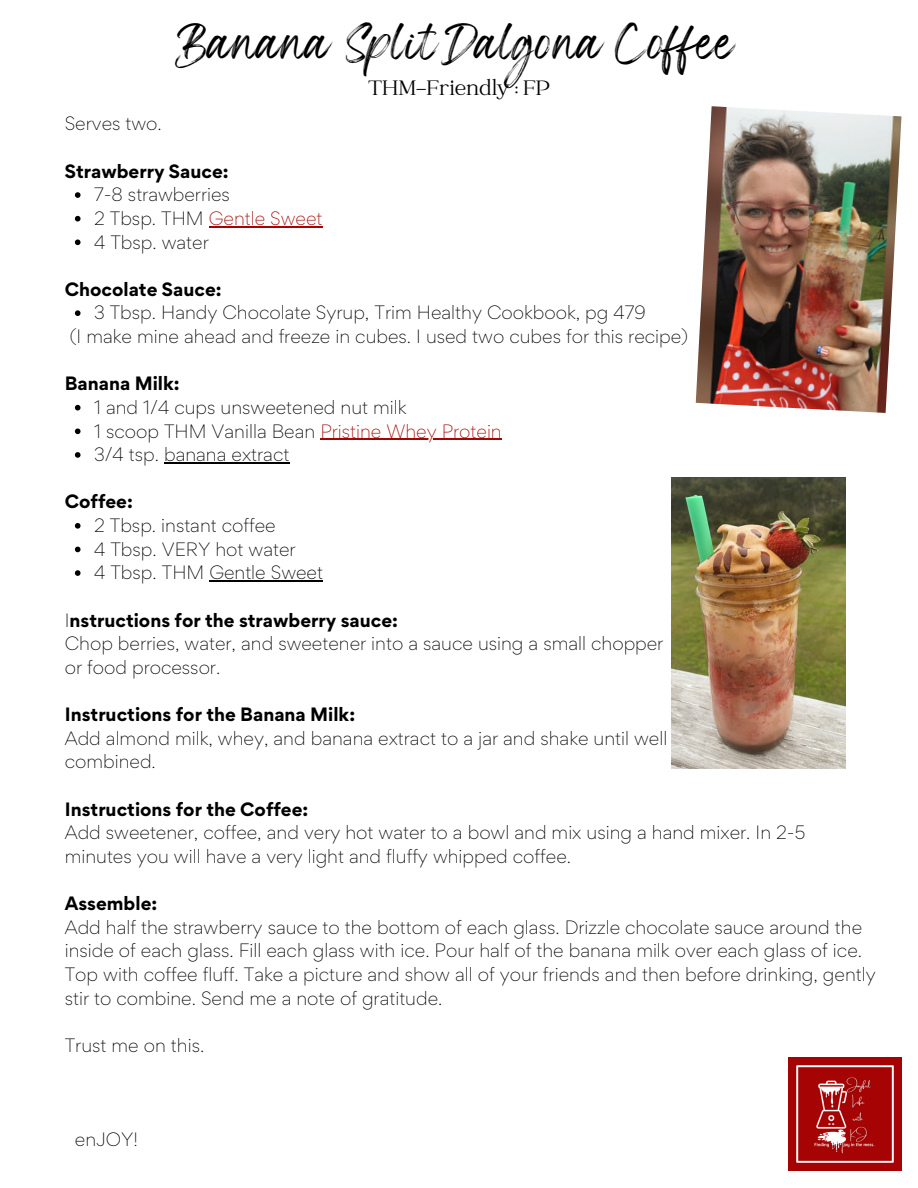
<style>
.page{position:relative;width:918px;height:1188px;background:#fff}
.page>*{position:absolute;margin:0;border:0;box-sizing:border-box;transform-origin:0 0}
.t1{font:27.75px "Wonderful Branding";color:#000}
.t2{font:22.95px "Catchy Mager";color:#000}
.t3{font:300 17.25px/23.7px "Gordita";color:#000}
.t4{font:700 17.25px "Gordita";color:#000}
.s1{color:#a60404}
.s2{font-weight:700}
</style>
<div class="page">
<img style="left:789px;top:1058px;width:112px;height:112px">
<svg style="left:75px;top:192px;width:6px;height:6px"></svg>
<svg style="left:75px;top:216px;width:6px;height:6px"></svg>
<hr style="left:209px;top:226px;width:113px;height:1px;background:#a60404">
<svg style="left:75px;top:240px;width:6px;height:5px"></svg>
<svg style="left:75px;top:310px;width:6px;height:6px"></svg>
<svg style="left:75px;top:405px;width:6px;height:6px"></svg>
<svg style="left:75px;top:429px;width:6px;height:5px"></svg>
<hr style="left:320px;top:439px;width:182px;height:1px;background:#a60404">
<svg style="left:75px;top:452px;width:6px;height:6px"></svg>
<hr style="left:164px;top:462px;width:125px;height:1px;background:#000">
<svg style="left:75px;top:523px;width:6px;height:6px"></svg>
<svg style="left:75px;top:547px;width:6px;height:5px"></svg>
<svg style="left:75px;top:570px;width:6px;height:6px"></svg>
<hr style="left:209px;top:580px;width:114px;height:2px;background:#000">
<img style="left:696px;top:106px;width:205px;height:307px">
<img style="left:671px;top:477px;width:175px;height:292px">
<h1 class="t1" style="left:182px;top:36px;width:556px">Banana Split Dalgona Coffee</h1>
<h2 class="t2" style="left:368px;top:77px;width:183px">THM-Friendly : FP</h2>
<p class="t3" style="left:65px;top:112px;width:99px">Serves two.</p>
<p class="t4" style="left:65px;top:159px;width:165px">Strawberry Sauce:</p>
<p class="t3" style="left:94px;top:183px;width:230px">7-8 strawberries<br>2 Tbsp. THM <span class="s1">Gentle Sweet<br></span>4 Tbsp. water</p>
<p class="t4" style="left:65px;top:277px;width:158px">Chocolate Sauce:</p>
<p class="t3" style="left:70px;top:324px;width:620px">(I make mine ahead and freeze in cubes. I used two cubes for this recipe)</p>
<p class="t4" style="left:65px;top:372px;width:116px">Banana Milk:</p>
<p class="t3" style="left:94px;top:301px;width:553px">3 Tbsp. Handy Chocolate Syrup, Trim Healthy Cookbook, pg 479</p>
<p class="t3" style="left:94px;top:395px;width:409px">1 and 1/4 cups unsweetened nut milk<br>1 scoop THM Vanilla Bean <span class="s1">Pristine Whey Protein<br></span>3/4 tsp. banana extract</p>
<p class="t4" style="left:65px;top:490px;width:70px">Coffee:</p>
<p class="t3" style="left:94px;top:513px;width:230px">2 Tbsp. instant coffee<br>4 Tbsp. VERY hot water<br>4 Tbsp. THM Gentle Sweet</p>
<p class="t3" style="left:65px;top:608px;width:600px">I<span class="s2">nstructions for the strawberry sauce:<br></span>Chop berries, water, and sweetener into a sauce using a small chopper or food processor.</p>
<p class="t4" style="left:65px;top:703px;width:292px">Instructions for the Banana Milk:</p>
<p class="t3" style="left:65px;top:726px;width:604px">Add almond milk, whey, and banana extract to a jar and shake until well combined.</p>
<p class="t4" style="left:65px;top:797px;width:245px">Instructions for the Coffee:</p>
<p class="t3" style="left:65px;top:820px;width:742px">Add sweetener, coffee, and very hot water to a bowl and mix using a hand mixer. In 2-5 minutes you will have a very light and fluffy whipped coffee.</p>
<p class="t4" style="left:65px;top:892px;width:94px">Assemble:</p>
<p class="t3" style="left:65px;top:915px;width:812px">Add half the strawberry sauce to the bottom of each glass. Drizzle chocolate sauce around the inside of each glass. Fill each glass with ice. Pour half of the banana milk over each glass of ice.<br>Top with coffee fluff. Take a picture and show all of your friends and then before drinking, gently stir to combine. Send me a note of gratitude.</p>
<p class="t3" style="left:65px;top:1033px;width:141px">Trust me on this.</p>
<p class="t3" style="left:75px;top:1128px;width:65px">enJOY!</p>
</div>
